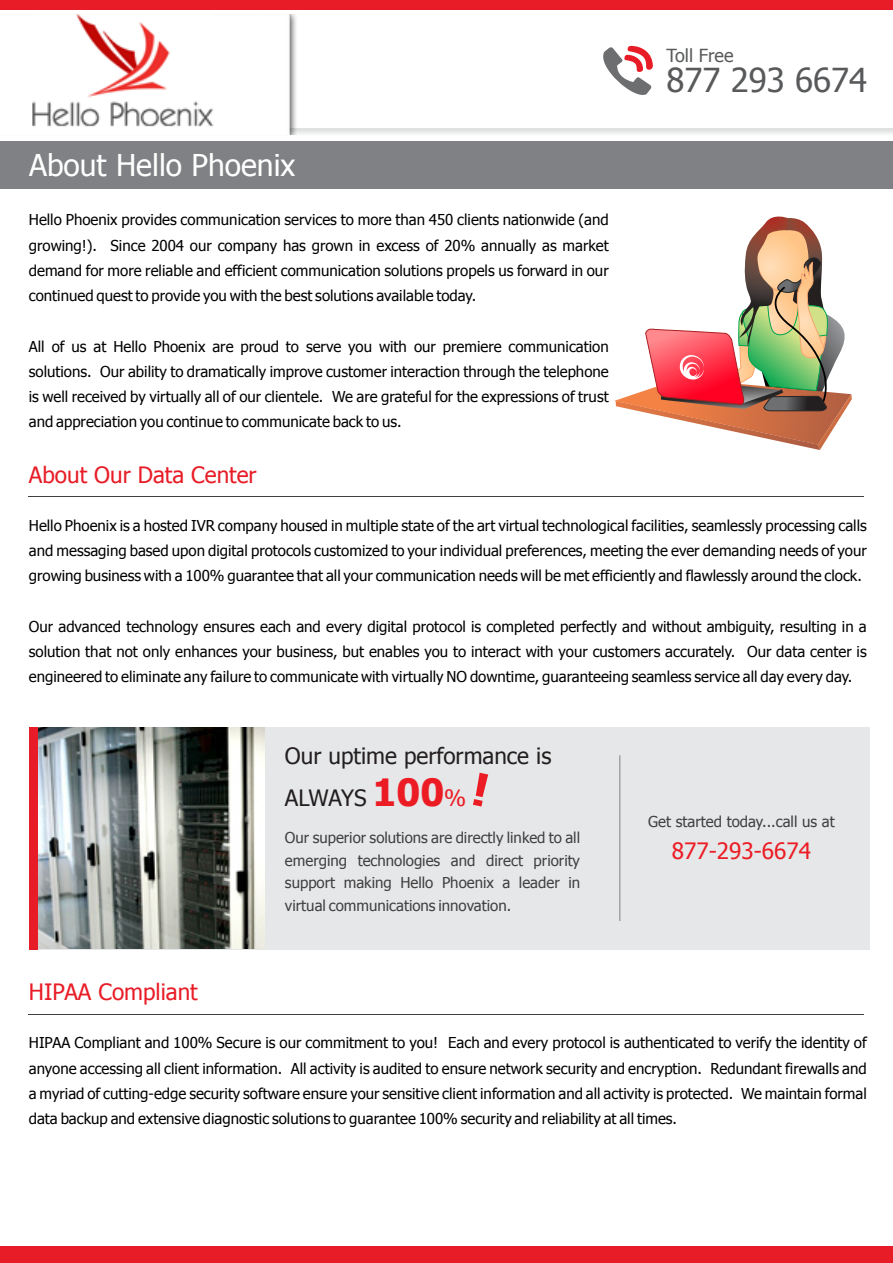
<style>
.page{position:relative;width:893px;height:1263px;background:#fff}
.page>*{position:absolute;margin:0;border:0;box-sizing:border-box;transform-origin:0 0}
.t1{font:700 37.5px "Tahoma";color:#ec1c24}
.t2{font:33px "Tahoma";color:#58595b}
.t3{font:30px "Tahoma";color:#fff}
.t4{font:22.5px "Tahoma";color:#e81c26}
.t5{font:22.5px/42.2px "Tahoma";color:#231f20}
.t6{font:22.5px "Tahoma";color:#ec1c24}
.t7{font:18px "Tahoma";color:#58595b}
.t8{font:15px/25.2px "Tahoma";color:#000;text-align:justify}
.t9{font:15px/22.6px "Tahoma";color:#404041;text-align:justify}
.s1{font-weight:400;font-size:22.5px}
</style>
<div class="page">
<div style="left:0;top:129px;width:893px;height:7px;background:#eceded"></div>
<hr style="left:29px;top:496px;width:835px;height:1px;background:#404041">
<div style="left:0;top:1246px;width:893px;height:17px;background:#e71c26"></div>
<div style="left:0;top:141px;width:893px;height:48px;background:#808184"></div>
<div style="left:0;top:0;width:893px;height:9px;background:#e71c26"></div>
<div style="left:29px;top:727px;width:840px;height:222px;background:#e6e7e8"></div>
<img style="left:37px;top:727px;width:228px;height:222px">
<hr style="left:619px;top:755px;width:1px;height:166px;background:#808184">
<div style="left:29px;top:727px;width:8px;height:222px;background:#e71c26"></div>
<hr style="left:29px;top:1014px;width:835px;height:1px;background:#404041">
<svg style="left:603px;top:46px;width:50px;height:49px"></svg>
<svg style="left:614px;top:217px;width:238px;height:233px"></svg>
<img style="left:0;top:15px;width:399px;height:120px">
<p class="t7" style="left:666px;top:43px;width:69px">Toll Free</p>
<h3 class="t3" style="left:29px;top:145px;width:268px">About Hello Phoenix</h3>
<p class="t8" style="left:29px;top:207px;width:581px">Hello Phoenix provides communication services to more than 450 clients nationwide (and growing!). Since 2004 our company has grown in excess of 20% annually as market demand for more reliable and efficient communication solutions propels us forward in our continued quest to provide you with the best solutions available today.</p>
<p class="t8" style="left:29px;top:333px;width:581px">All of us at Hello Phoenix are proud to serve you with our premiere communication solutions. Our ability to dramatically improve customer interaction through the telephone is well received by virtually all of our clientele. We are grateful for the expressions of trust and appreciation you continue to communicate back to us.</p>
<h2 class="t2" style="left:666px;top:58px;width:202px">877 293 6674</h2>
<h3 class="t4" style="left:29px;top:459px;width:229px">About Our Data Center</h3>
<p class="t8" style="left:29px;top:512px;width:839px">Hello Phoenix is a hosted IVR company housed in multiple state of the art virtual technological facilities, seamlessly processing calls and messaging based upon digital protocols customized to your individual preferences, meeting the ever demanding needs of your growing business with a 100% guarantee that all your communication needs will be met efficiently and flawlessly around the clock.</p>
<p class="t8" style="left:29px;top:613px;width:839px">Our advanced technology ensures each and every digital protocol is completed perfectly and without ambiguity, resulting in a solution that not only enhances your business, but enables you to interact with your customers accurately. Our data center is engineered to eliminate any failure to communicate with virtually NO downtime, guaranteeing seamless service all day every day.</p>
<h3 class="t5" style="left:285px;top:733px;width:268px">Our uptime performance is<br>ALWAYS</h3>
<p class="t9" style="left:285px;top:825px;width:297px">Our superior solutions are directly linked to all emerging technologies and direct priority support making Hello Phoenix a leader in virtual communications innovation.</p>
<h1 class="t1" style="left:373px;top:766px;width:95px">100<span class="s1">%</span></h1>
<p class="t9" style="left:648px;top:809px;width:188px">Get started today...call us at</p>
<h3 class="t6" style="left:672px;top:835px;width:141px">877-293-6674</h3>
<h3 class="t4" style="left:29px;top:977px;width:170px">HIPAA Compliant</h3>
<p class="t8" style="left:29px;top:1029px;width:839px">HIPAA Compliant and 100% Secure is our commitment to you! Each and every protocol is authenticated to verify the identity of anyone accessing all client information. All activity is audited to ensure network security and encryption. Redundant firewalls and a myriad of cutting-edge security software ensure your sensitive client information and all activity is protected. We maintain formal data backup and extensive diagnostic solutions to guarantee 100% security and reliability at all times.</p>
</div>
